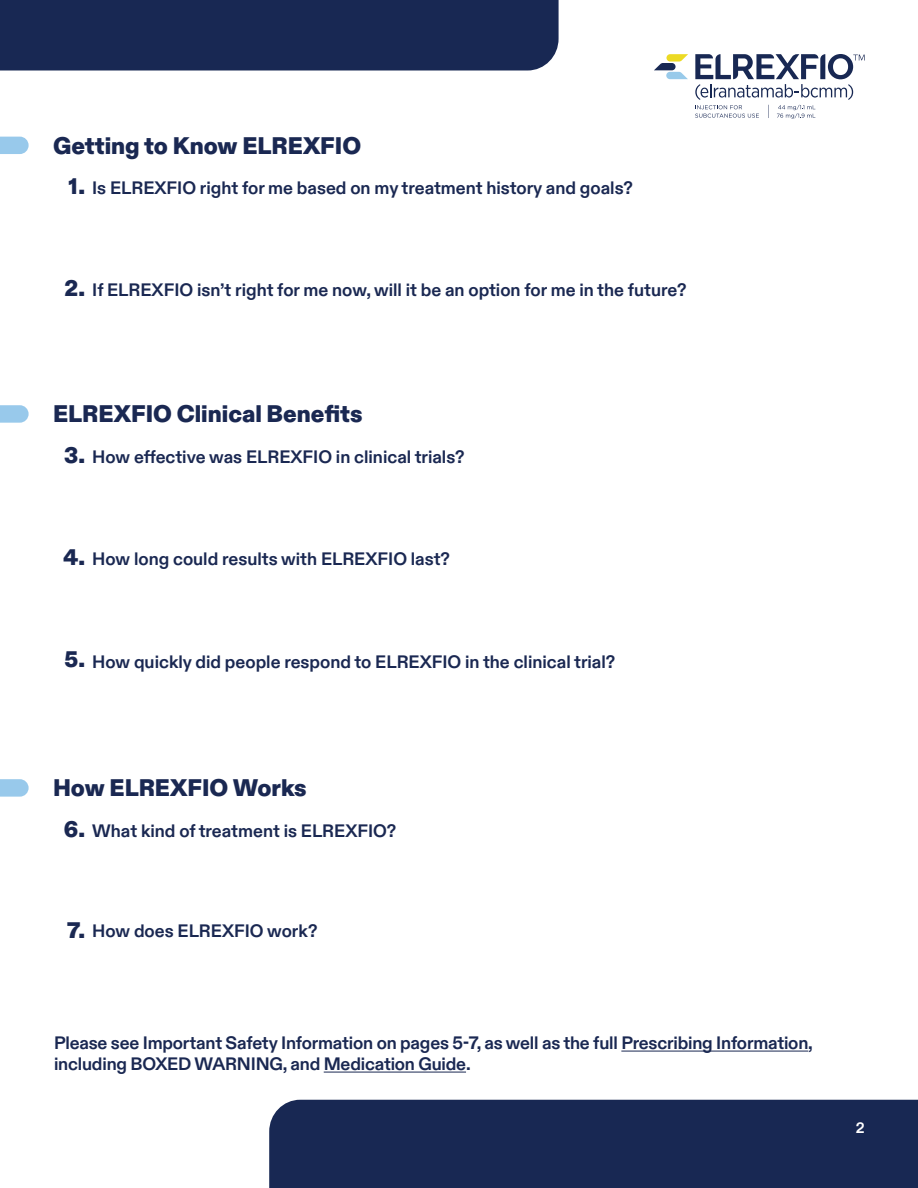
<style>
.page{position:relative;width:918px;height:1188px;background:#fff}
.page>*{position:absolute;margin:0;border:0;box-sizing:border-box;transform-origin:0 0}
.t1{font:900 24px "Pfizer Diatype";color:#1a2852}
.t2{font:700 18px/21px "Pfizer Diatype";color:#1a2852}
.t3{font:700 15px "Pfizer Diatype";color:#fff}
.s1{font-weight:900;font-size:22.5px}
</style>
<div class="page">
<div style="left:269px;top:1100px;width:649px;height:88px;background:#182853"></div>
<svg style="left:0;top:137px;width:29px;height:17px"></svg>
<svg style="left:654px;top:54px;width:34px;height:25px"></svg>
<svg style="left:695px;top:54px;width:170px;height:65px"></svg>
<div style="left:0;top:0;width:559px;height:71px;background:#182853"></div>
<svg style="left:0;top:405px;width:29px;height:18px"></svg>
<svg style="left:0;top:779px;width:29px;height:18px"></svg>
<hr style="left:621px;top:1051px;width:187px;height:1px;background:#1a2852">
<hr style="left:324px;top:1072px;width:142px;height:1px;background:#1a2852">
<h1 class="t1" style="left:53px;top:131px;width:310px">Getting to Know ELREXFIO</h1>
<p class="t2" style="left:69px;top:178px;width:566px"><span class="s1">1.</span> Is ELREXFIO right for me based on my treatment history and goals?</p>
<p class="t2" style="left:65px;top:280px;width:623px"><span class="s1">2.</span> If ELREXFIO isn’t right for me now, will it be an option for me in the future?</p>
<h1 class="t1" style="left:53px;top:400px;width:311px">ELREXFIO Clinical Benefits</h1>
<p class="t2" style="left:64px;top:447px;width:402px"><span class="s1">3.</span> How effective was ELREXFIO in clinical trials?</p>
<p class="t2" style="left:63px;top:549px;width:388px"><span class="s1">4.</span> How long could results with ELREXFIO last?</p>
<p class="t2" style="left:65px;top:652px;width:552px"><span class="s1">5.</span> How quickly did people respond to ELREXFIO in the clinical trial?</p>
<h1 class="t1" style="left:53px;top:774px;width:255px">How ELREXFIO Works</h1>
<p class="t2" style="left:64px;top:821px;width:334px"><span class="s1">6.</span> What kind of treatment is ELREXFIO?</p>
<p class="t2" style="left:67px;top:921px;width:252px"><span class="s1">7.</span> How does ELREXFIO work?</p>
<p class="t2" style="left:54px;top:1033px;width:760px">Please see Important Safety Information on pages 5-7, as well as the full Prescribing Information, including BOXED WARNING, and Medication Guide.</p>
<p class="t3" style="left:856px;top:1120px;width:10px">2</p>
</div>
